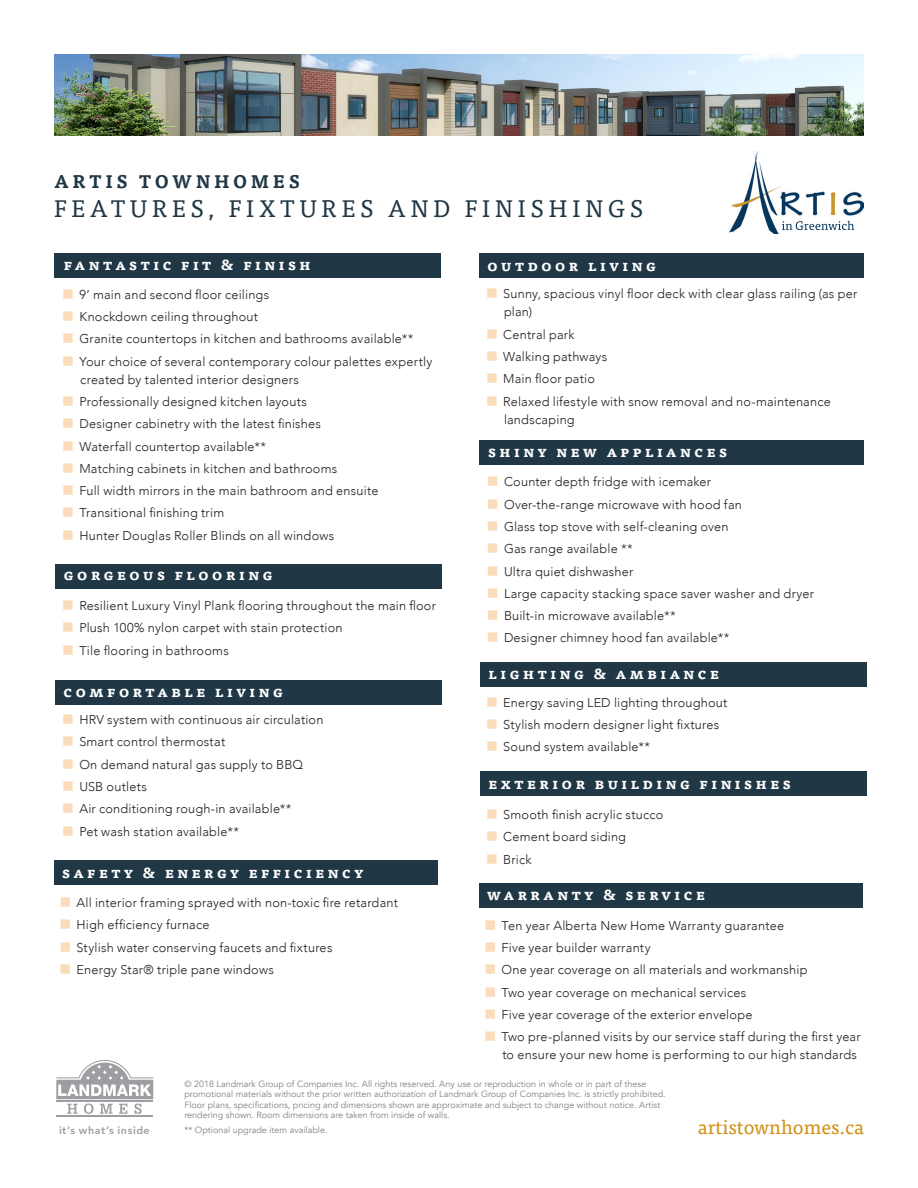
<style>
.page{position:relative;width:918px;height:1188px;background:#fff}
.page>*{position:absolute;margin:0;border:0;box-sizing:border-box;transform-origin:0 0}
.t1{font:24px "Tisa Pro";letter-spacing:.21em;color:#203746}
.t2{font:19.65px "Tisa Pro";color:#d09114}
.t3{font:700 18px "Tisa Pro";letter-spacing:.2em;color:#203746}
.t4{font:700 15px "Tisa Pro";letter-spacing:.2em;color:#fff}
.t5{font:300 12.75px/18px "Avenir";letter-spacing:.015em;color:#241e1b}
.t6{font:800 10.8px "Avenir";letter-spacing:.05em;color:#808285}
.t7{font:9px/10.5px "Avenir";color:#818285}
</style>
<div class="page">
<img style="left:54px;top:55px;width:810px;height:80px">
<div style="left:55px;top:253px;width:386px;height:24px;background:#203746"></div>
<div style="left:54px;top:861px;width:383px;height:24px;background:#203746"></div>
<div style="left:55px;top:564px;width:387px;height:24px;background:#203746"></div>
<div style="left:55px;top:680px;width:387px;height:24px;background:#203746"></div>
<div style="left:480px;top:662px;width:386px;height:24px;background:#203746"></div>
<div style="left:480px;top:772px;width:386px;height:24px;background:#203746"></div>
<div style="left:480px;top:441px;width:384px;height:24px;background:#203746"></div>
<div style="left:480px;top:254px;width:384px;height:24px;background:#203746"></div>
<div style="left:479px;top:883px;width:383px;height:25px;background:#203746"></div>
<hr style="left:56px;top:1115px;width:97px;height:1px;background:#808285">
<svg style="left:56px;top:1060px;width:97px;height:54px"></svg>
<img style="left:730px;top:152px;width:134px;height:82px">
<svg style="left:782px;top:221px;width:72px;height:9px"></svg>
<p class="t3" style="left:54px;top:167px;width:248px">ARTIS TOWNHOMES</p>
<p class="t1" style="left:54px;top:191px;width:590px">FEATURES, FIXTURES AND FINISHINGS</p>
<p class="t4" style="left:63px;top:252px;width:249px">fantastic fit &amp; finish</p>
<p class="t5" style="left:79px;top:285px;width:191px">9’ main and second floor ceilings</p>
<p class="t5" style="left:79px;top:308px;width:180px">Knockdown ceiling throughout</p>
<p class="t5" style="left:79px;top:330px;width:336px">Granite countertops in kitchen and bathrooms available**</p>
<p class="t5" style="left:79px;top:352px;width:354px">Your choice of several contemporary colour palettes expertly created by talented interior designers</p>
<p class="t5" style="left:79px;top:393px;width:229px">Professionally designed kitchen layouts</p>
<p class="t5" style="left:79px;top:415px;width:243px">Designer cabinetry with the latest finishes</p>
<p class="t5" style="left:79px;top:437px;width:188px">Waterfall countertop available**</p>
<p class="t5" style="left:79px;top:459px;width:259px">Matching cabinets in kitchen and bathrooms</p>
<p class="t5" style="left:79px;top:482px;width:300px">Full width mirrors in the main bathroom and ensuite</p>
<p class="t5" style="left:79px;top:504px;width:146px">Transitional finishing trim</p>
<p class="t5" style="left:79px;top:526px;width:256px">Hunter Douglas Roller Blinds on all windows</p>
<p class="t4" style="left:64px;top:562px;width:211px">gorgeous flooring</p>
<p class="t5" style="left:79px;top:597px;width:358px">Resilient Luxury Vinyl Plank flooring throughout the main floor</p>
<p class="t5" style="left:79px;top:619px;width:265px">Plush 100% nylon carpet with stain protection</p>
<p class="t5" style="left:79px;top:641px;width:151px">Tile flooring in bathrooms</p>
<p class="t4" style="left:63px;top:679px;width:221px">comfortable living</p>
<p class="t5" style="left:79px;top:711px;width:246px">HRV system with continuous air circulation</p>
<p class="t5" style="left:79px;top:733px;width:147px">Smart control thermostat</p>
<p class="t5" style="left:79px;top:755px;width:225px">On demand natural gas supply to BBQ</p>
<p class="t5" style="left:79px;top:778px;width:69px">USB outlets</p>
<p class="t5" style="left:79px;top:800px;width:214px">Air conditioning rough-in available**</p>
<p class="t5" style="left:79px;top:822px;width:161px">Pet wash station available**</p>
<p class="t4" style="left:62px;top:860px;width:303px">safety &amp; energy efficiency</p>
<p class="t5" style="left:77px;top:894px;width:323px">All interior framing sprayed with non-toxic fire retardant</p>
<p class="t5" style="left:77px;top:916px;width:134px">High efficiency furnace</p>
<p class="t5" style="left:77px;top:938px;width:257px">Stylish water conserving faucets and fixtures</p>
<p class="t5" style="left:77px;top:960px;width:199px">Energy Star® triple pane windows</p>
<p class="t4" style="left:487px;top:254px;width:170px">outdoor living</p>
<p class="t5" style="left:503px;top:285px;width:356px">Sunny, spacious vinyl floor deck with clear glass railing (as per plan)</p>
<p class="t5" style="left:503px;top:325px;width:73px">Central park</p>
<p class="t5" style="left:503px;top:348px;width:105px">Walking pathways</p>
<p class="t5" style="left:503px;top:370px;width:93px">Main floor patio</p>
<p class="t5" style="left:503px;top:392px;width:329px">Relaxed lifestyle with snow removal and no-maintenance landscaping</p>
<p class="t4" style="left:488px;top:440px;width:241px">shiny new appliances</p>
<p class="t5" style="left:504px;top:473px;width:209px">Counter depth fridge with icemaker</p>
<p class="t5" style="left:504px;top:495px;width:239px">Over-the-range microwave with hood fan</p>
<p class="t5" style="left:504px;top:517px;width:226px">Glass top stove with self-cleaning oven</p>
<p class="t5" style="left:504px;top:540px;width:130px">Gas range available **</p>
<p class="t5" style="left:504px;top:562px;width:131px">Ultra quiet dishwasher</p>
<p class="t5" style="left:504px;top:584px;width:312px">Large capacity stacking space saver washer and dryer</p>
<p class="t5" style="left:504px;top:607px;width:173px">Built-in microwave available**</p>
<p class="t5" style="left:504px;top:629px;width:227px">Designer chimney hood fan available**</p>
<p class="t4" style="left:488px;top:662px;width:233px">lighting &amp; ambiance</p>
<p class="t5" style="left:503px;top:693px;width:226px">Energy saving LED lighting throughout</p>
<p class="t5" style="left:503px;top:715px;width:218px">Stylish modern designer light fixtures</p>
<p class="t5" style="left:503px;top:738px;width:148px">Sound system available**</p>
<p class="t4" style="left:488px;top:771px;width:304px">exterior building finishes</p>
<p class="t5" style="left:503px;top:806px;width:162px">Smooth finish acrylic stucco</p>
<p class="t5" style="left:503px;top:828px;width:124px">Cement board siding</p>
<p class="t5" style="left:503px;top:850px;width:30px">Brick</p>
<p class="t4" style="left:487px;top:883px;width:220px">warranty &amp; service</p>
<p class="t5" style="left:502px;top:916px;width:284px">Ten year Alberta New Home Warranty guarantee</p>
<p class="t5" style="left:502px;top:939px;width:151px">Five year builder warranty</p>
<p class="t5" style="left:502px;top:961px;width:307px">One year coverage on all materials and workmanship</p>
<p class="t5" style="left:502px;top:983px;width:246px">Two year coverage on mechanical services</p>
<p class="t5" style="left:502px;top:1006px;width:252px">Five year coverage of the exterior envelope</p>
<p class="t5" style="left:502px;top:1028px;width:360px">Two pre-planned visits by our service staff during the first year to ensure your new home is performing to our high standards</p>
<p class="t6" style="left:59px;top:1122px;width:92px">it’s what’s inside</p>
<p class="t7" style="left:184px;top:1078px;width:483px">© 2018 Landmark Group of Companies Inc. All rights reserved. Any use or reproduction in whole or in part of these promotional materials without the prior written authorization of Landmark Group of Companies Inc. is strictly prohibited.<br>Floor plans, specifications, pricing and dimensions shown are approximate and subject to change without notice. Artist rendering shown. Room dimensions are taken from inside of walls.</p>
<p class="t7" style="left:184px;top:1125px;width:145px">** Optional upgrade item available.</p>
<h2 class="t2" style="left:698px;top:1112px;width:168px">artistownhomes.ca</h2>
</div>
